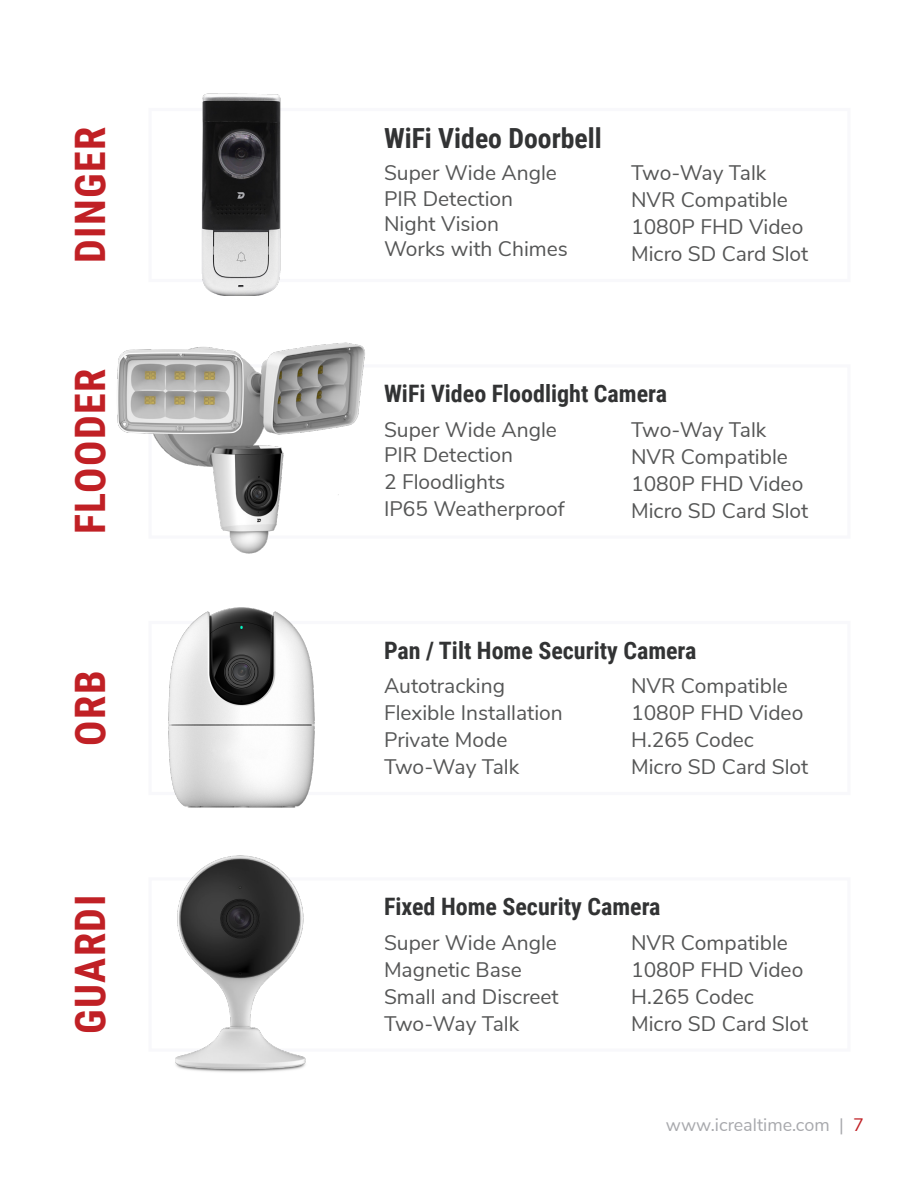
<style>
.page{position:relative;width:918px;height:1188px;background:#fff}
.page>*{position:absolute;margin:0;border:0;box-sizing:border-box;transform-origin:0 0}
.Page_Footer{font:700 42px "Roboto Condensed";letter-spacing:.035em;color:#c02025}
.Page_Footer-2{font:700 27.75px "Roboto Condensed";color:#323334}
.Page_Footer-3{font:700 24px "Roboto Condensed";color:#323334}
.Page_Footer-4{font:21px/27px "Nunito Sans";color:#555656}
.t1{font:18px "Nunito Sans";color:#a8a9ad}
.s1{color:#c02025}
</style>
<div class="page">
<img style="left:159px;top:607px;width:165px;height:201px">
<img style="left:169px;top:855px;width:145px;height:217px">
<img style="left:117px;top:342px;width:252px;height:212px">
<img style="left:195px;top:93px;width:93px;height:203px">
<p class="Page_Footer" style="left:61px;top:263px;width:138px;rotate:-90deg">DINGER</p>
<p class="Page_Footer" style="left:61px;top:534px;width:167px;rotate:-90deg">FLOODER</p>
<p class="Page_Footer" style="left:61px;top:746px;width:77px;rotate:-90deg">ORB</p>
<p class="Page_Footer" style="left:61px;top:1034px;width:140px;rotate:-90deg">GUARDI</p>
<p class="Page_Footer-2" style="left:384px;top:119px;width:219px">WiFi Video Doorbell</p>
<p class="Page_Footer-4" style="left:384px;top:158px;width:174px">Super Wide Angle</p>
<p class="Page_Footer-4" style="left:384px;top:184px;width:185px;line-height:25.2px">PIR Detection<br>Night Vision<br>Works with Chimes</p>
<p class="Page_Footer-4" style="left:631px;top:158px;width:137px">Two-Way Talk</p>
<p class="Page_Footer-4" style="left:631px;top:185px;width:174px">NVR Compatible<br>1080P FHD Video</p>
<p class="Page_Footer-4" style="left:631px;top:239px;width:179px">Micro SD Card Slot</p>
<p class="Page_Footer-3" style="left:384px;top:377px;width:285px">WiFi Video Floodlight Camera</p>
<p class="Page_Footer-4" style="left:384px;top:415px;width:174px">Super Wide Angle</p>
<p class="Page_Footer-4" style="left:384px;top:440px;width:131px">PIR Detection<br>2 Floodlights</p>
<p class="Page_Footer-4" style="left:384px;top:494px;width:182px">IP65 Weatherproof</p>
<p class="Page_Footer-4" style="left:631px;top:415px;width:137px">Two-Way Talk</p>
<p class="Page_Footer-4" style="left:631px;top:442px;width:174px">NVR Compatible<br>1080P FHD Video</p>
<p class="Page_Footer-4" style="left:631px;top:496px;width:179px">Micro SD Card Slot</p>
<p class="Page_Footer-3" style="left:384px;top:633px;width:314px">Pan / Tilt Home Security Camera</p>
<p class="Page_Footer-4" style="left:384px;top:671px;width:180px">Autotracking<br>Flexible Installation<br>Private Mode</p>
<p class="Page_Footer-4" style="left:384px;top:752px;width:137px">Two-Way Talk</p>
<p class="Page_Footer-4" style="left:631px;top:671px;width:174px">NVR Compatible<br>1080P FHD Video</p>
<p class="Page_Footer-4" style="left:631px;top:725px;width:179px">H.265 Codec<br>Micro SD Card Slot</p>
<p class="Page_Footer-3" style="left:384px;top:890px;width:278px">Fixed Home Security Camera</p>
<p class="Page_Footer-4" style="left:384px;top:928px;width:174px">Super Wide Angle<br>Magnetic Base</p>
<p class="Page_Footer-4" style="left:384px;top:982px;width:176px">Small and Discreet<br>Two-Way Talk</p>
<p class="Page_Footer-4" style="left:631px;top:928px;width:174px">NVR Compatible<br>1080P FHD Video</p>
<p class="Page_Footer-4" style="left:631px;top:982px;width:179px">H.265 Codec<br>Micro SD Card Slot</p>
<p class="t1" style="left:666px;top:1112px;width:200px">www.icrealtime.com | <span class="s1">7</span></p>
</div>
